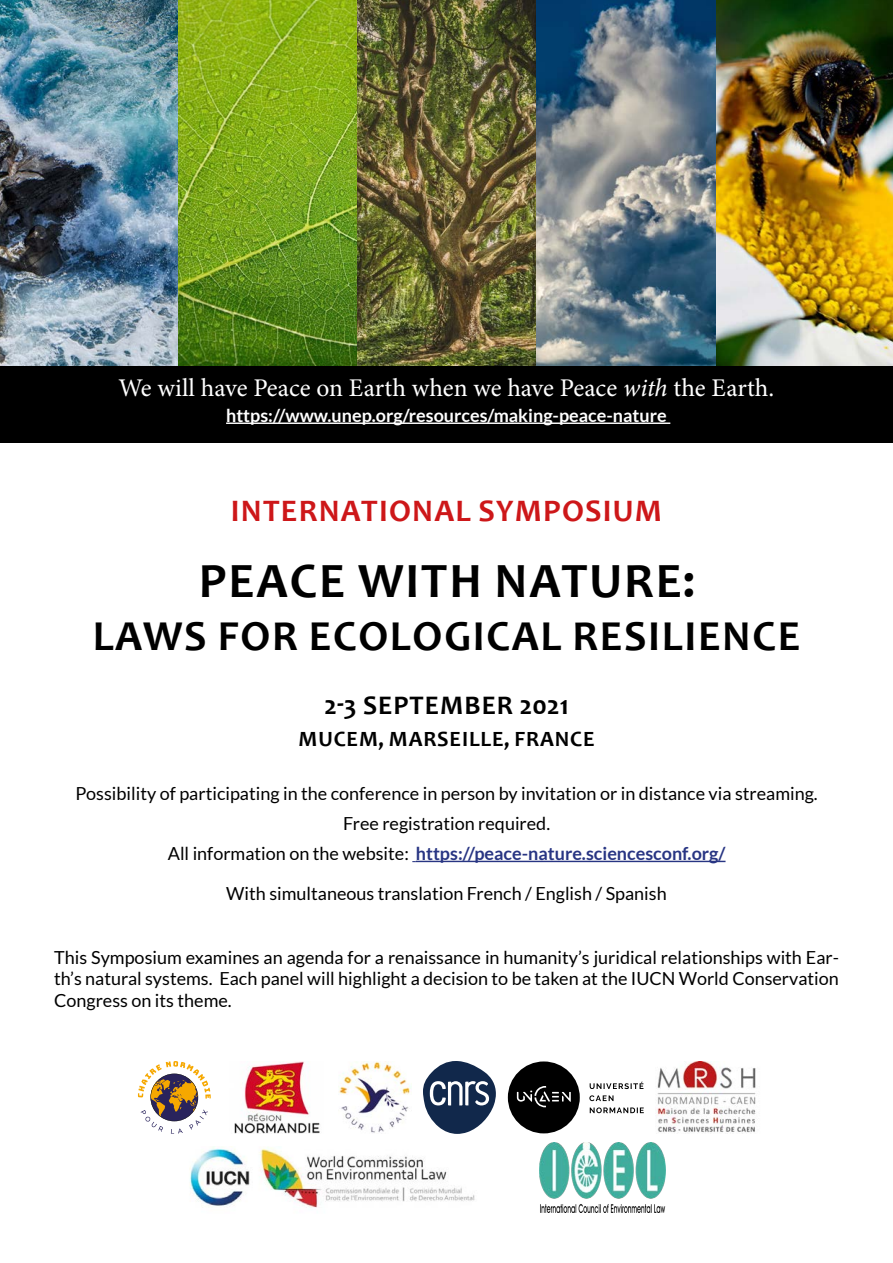
<style>
.page{position:relative;width:893px;height:1263px;background:#fff}
.page>*{position:absolute;margin:0;border:0;box-sizing:border-box;transform-origin:0 0}
.t1{font:700 49.65px "Candara";letter-spacing:.04em;color:#000}
.t2{font:700 42.9px "Candara";letter-spacing:.04em;color:#000}
.t3{font:700 31.5px "Candara";letter-spacing:.04em;color:#cd1719}
.t4{font:700 27px "Candara";letter-spacing:.04em;color:#000}
.t5{font:25.5px "Minion Pro";color:#fff}
.t6{font:700 21.9px "Candara";letter-spacing:.04em;color:#000}
.t7{font:18px/30.2px "Lato";color:#000;text-align:center}
.t8{font:700 18px "Lato";color:#fff}
.s1{font-style:italic}
.s2{font-weight:700;color:#283583}
</style>
<div class="page">
<div style="left:0;top:359px;width:893px;height:84px;background:#000"></div>
<img style="left:0;top:0;width:893px;height:365px">
<hr style="left:226px;top:422px;width:444px;height:2px;background:#fff">
<hr style="left:416px;top:861px;width:309px;height:1px;background:#283583">
<img style="left:234px;top:1061px;width:86px;height:73px">
<svg style="left:423px;top:1061px;width:73px;height:73px"></svg>
<img style="left:338px;top:1061px;width:73px;height:72px">
<svg style="left:508px;top:1061px;width:136px;height:72px"></svg>
<img style="left:657px;top:1061px;width:99px;height:73px">
<svg style="left:138px;top:1061px;width:73px;height:73px"></svg>
<div style="left:150px;top:1073px;width:48px;height:48px;border:1px solid #1d1d1b;border-radius:50%"></div>
<img style="left:190px;top:1146px;width:285px;height:62px">
<img style="left:540px;top:1142px;width:125px;height:70px">
<h3 class="t5" style="left:119px;top:371px;width:657px">We will have Peace on Earth when we have Peace <span class="s1">with</span> the Earth.</h3>
<p class="t8" style="left:226px;top:405px;width:442px">https://www.unep.org/resources/making-peace-nature</p>
<h3 class="t3" style="left:231px;top:491px;width:433px">INTERNATIONAL SYMPOSIUM</h3>
<h1 class="t1" style="left:199px;top:550px;width:498px">PEACE WITH NATURE:</h1>
<h2 class="t2" style="left:93px;top:609px;width:709px">LAWS FOR ECOLOGICAL RESILIENCE</h2>
<h3 class="t4" style="left:324px;top:689px;width:246px">2-3 SEPTEMBER 2021</h3>
<p class="t6" style="left:299px;top:725px;width:298px">MUCEM, MARSEILLE, FRANCE</p>
<p class="t7" style="left:76px;top:778px;width:744px">Possibility of participating in the conference in person by invitation or in distance via streaming.<br>Free registration required.<br>All information on the website: <span class="s2">https://peace-nature.sciencesconf.org/</span></p>
<p class="t7" style="left:226px;top:878px;width:442px">With simultaneous translation French / English / Spanish</p>
<p class="t7" style="left:54px;top:946px;width:786px;line-height:21.6px;text-align:justify">This Symposium examines an agenda for a renaissance in humanity’s juridical relationships with Ear&shy;th’s natural systems. Each panel will highlight a decision to be taken at the IUCN World Conservation Congress on its theme.</p>
</div>
